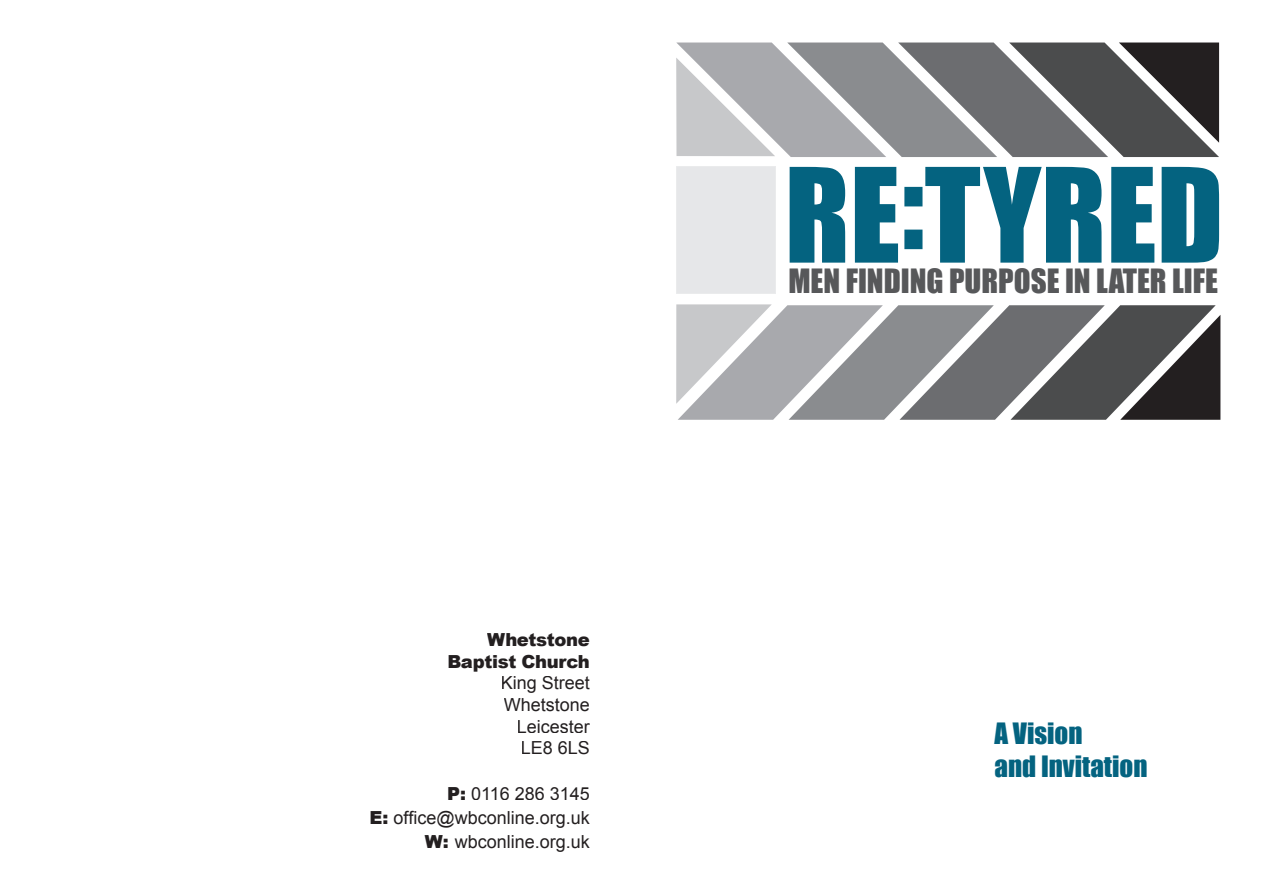
<style>
.page{position:relative;width:1263px;height:893px;background:#fff}
.page>*{position:absolute;margin:0;border:0;box-sizing:border-box;transform-origin:0 0}
.t1{font:30.9px "Impact";color:#57585a}
.t2{font:27px/32.4px "Impact";color:#046380}
.t3{font:18px/21.6px "Arial";color:#231f20;text-align:right}
.t4{font:900 18px/21.6px "Arial";letter-spacing:-.02em;color:#231f20;text-align:right}
.s1{font-weight:900}
</style>
<div class="page">
<svg style="left:790px;top:167px;width:55px;height:96px;background:#23768f"></svg>
<svg style="left:855px;top:167px;width:43px;height:96px"></svg>
<svg style="left:904px;top:167px;width:197px;height:96px"></svg>
<svg style="left:1111px;top:167px;width:43px;height:96px"></svg>
<svg style="left:1162px;top:167px;width:57px;height:96px;background:#22758f"></svg>
<div style="left:676px;top:166px;width:100px;height:128px;background:#e6e7e9"></div>
<svg style="left:676px;top:43px;width:543px;height:114px;background:#8b8c8e"></svg>
<svg style="left:676px;top:304px;width:544px;height:116px;background:#8c8d8f"></svg>
<p class="t4" style="left:447px;top:629px;width:144px">Whetstone<br>Baptist Church</p>
<p class="t3" style="left:501px;top:672px;width:91px">King Street<br>Whetstone<br>Leicester<br>LE8 6LS</p>
<p class="t3" style="left:369px;top:781px;width:222px;line-height:24px"><span class="s1">P:</span> 0116 286 3145<br><span class="s1">E:</span> office@wbconline.org.uk<br><span class="s1">W:</span> wbconline.org.uk</p>
<h1 class="t1" style="left:788px;top:262px;width:431px">MEN FINDING PURPOSE IN LATER LIFE</h1>
<h2 class="t2" style="left:994px;top:717px;width:155px">A Vision<br>and Invitation</h2>
</div>
